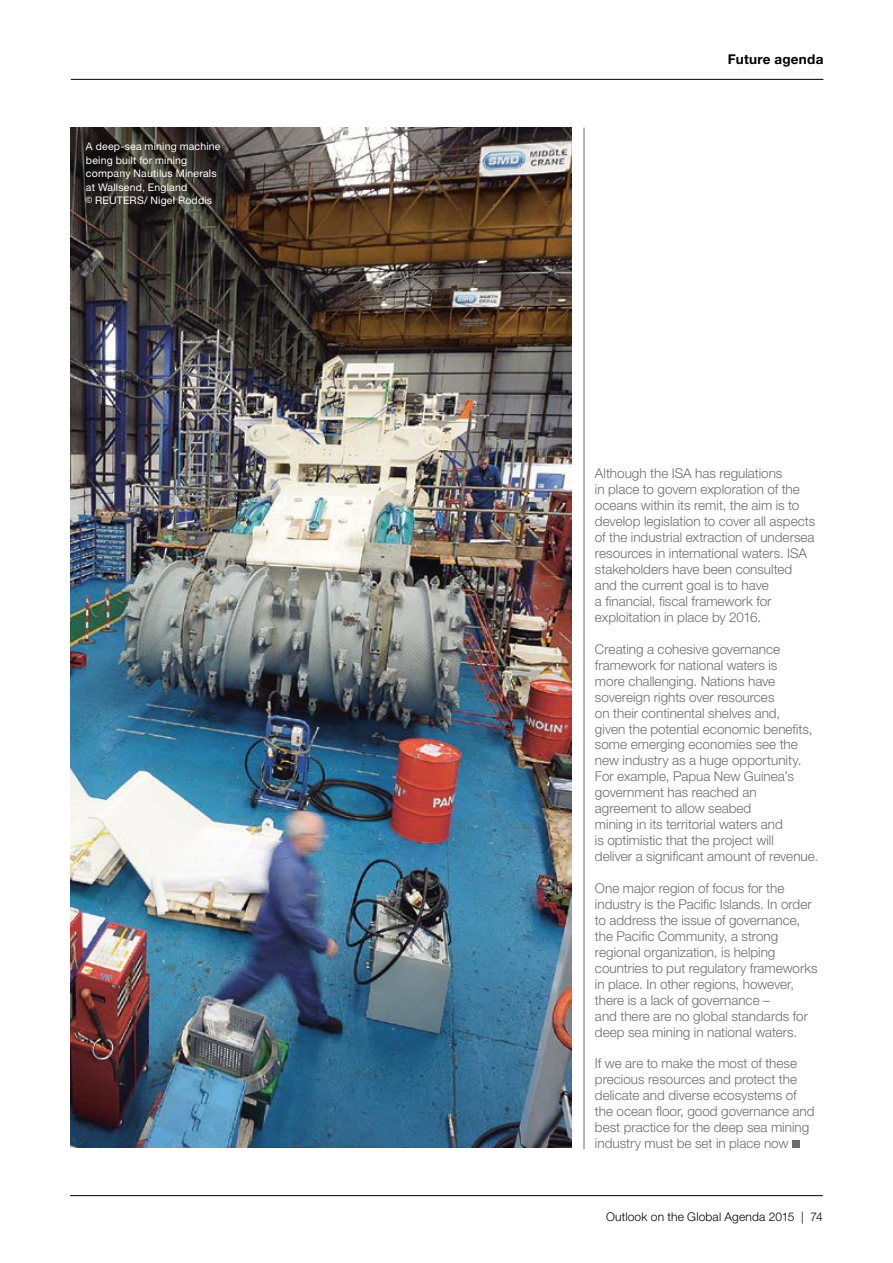
<style>
.page{position:relative;width:893px;height:1263px;background:#fff}
.page>*{position:absolute;margin:0;border:0;box-sizing:border-box;transform-origin:0 0}
.t1{font:300 13.5px/15.9px "Helvetica Neue LT Std";color:#6d6d71}
.t2{font:700 13.5px "Helvetica Neue LT Std";letter-spacing:.02em;color:#000}
.t3{font:300 12px "Helvetica Neue LT Std";letter-spacing:.015em;color:#000}
.t4{font:10.5px/13.5px "Helvetica Neue LT Std";letter-spacing:.015em;color:#fff}
.s1{font-family:"Andale Mono"}
</style>
<div class="page">
<hr style="left:71px;top:79px;width:752px;height:1px;background:#000">
<hr style="left:70px;top:1195px;width:753px;height:1px;background:#000">
<div style="left:792px;top:1140px;width:8px;height:8px;background:#6d6d71"></div>
<img style="left:70px;top:128px;width:502px;height:1019px">
<hr style="left:584px;top:128px;width:1px;height:1021px;background:#6d6d71">
<p class="t4" style="left:86px;top:140px;width:136px">A deep-sea mining machine being built for mining company Nautilus Minerals at Wallsend, England<br><span class="s1">©</span> REUTERS/ Nigel Roddis</p>
<p class="t2" style="left:728px;top:51px;width:97px">Future agenda</p>
<p class="t1" style="left:595px;top:465px;width:222px">Although the ISA has regulations<br>in place to govern exploration of the oceans within its remit, the aim is to develop legislation to cover all aspects of the industrial extraction of undersea resources in international waters. ISA stakeholders have been consulted and the current goal is to have<br>a financial, fiscal framework for exploitation in place by 2016.</p>
<p class="t1" style="left:595px;top:641px;width:225px">Creating a cohesive governance framework for national waters is<br>more challenging. Nations have sovereign rights over resources<br>on their continental shelves and,<br>given the potential economic benefits, some emerging economies see the new industry as a huge opportunity.<br>For example, Papua New Guinea’s government has reached an agreement to allow seabed<br>mining in its territorial waters and<br>is optimistic that the project will<br>deliver a significant amount of revenue.</p>
<p class="t1" style="left:595px;top:880px;width:224px">One major region of focus for the industry is the Pacific Islands. In order to address the issue of governance, the Pacific Community, a strong regional organization, is helping countries to put regulatory frameworks in place. In other regions, however, there is a lack of governance –<br>and there are no global standards for deep sea mining in national waters.</p>
<p class="t1" style="left:595px;top:1055px;width:221px">If we are to make the most of these precious resources and protect the delicate and diverse ecosystems of the ocean floor, good governance and best practice for the deep sea mining industry must be set in place now</p>
<p class="t3" style="left:606px;top:1209px;width:218px">Outlook on the Global Agenda 2015 | 74</p>
</div>
